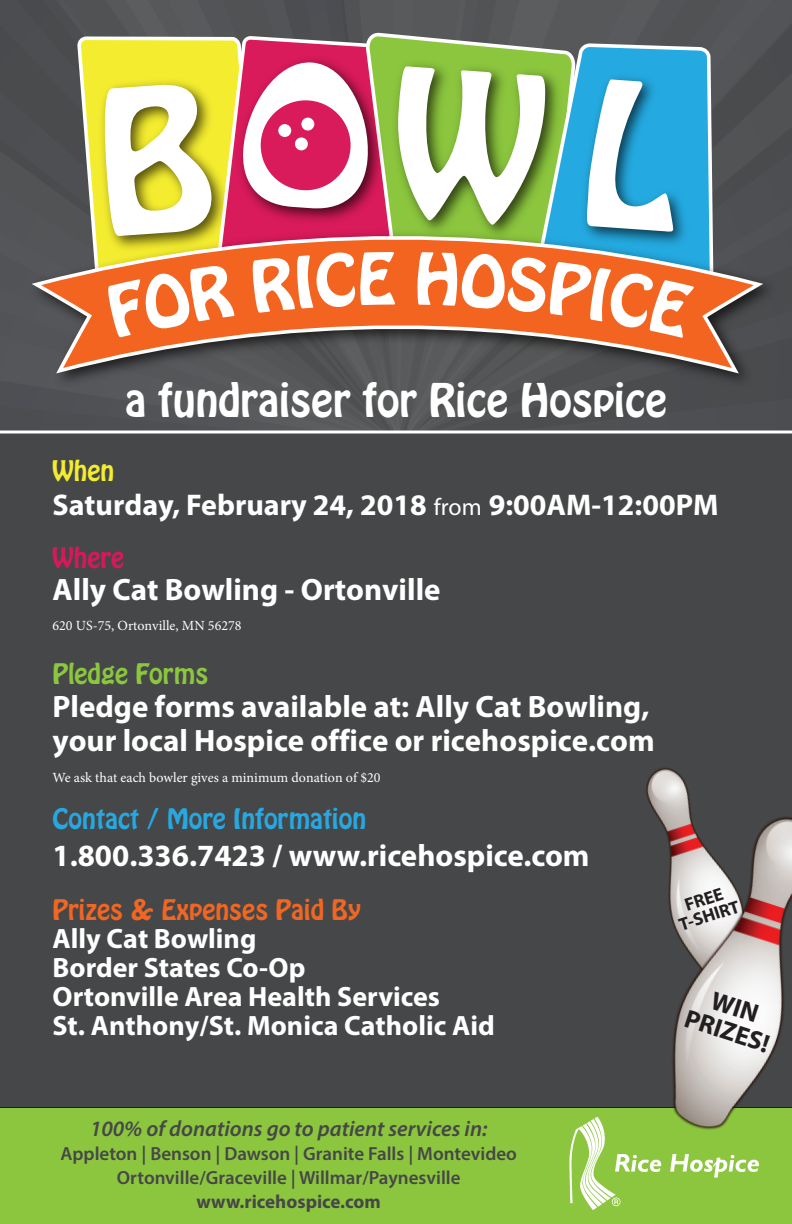
<style>
.page{position:relative;width:792px;height:1224px;background:#464748}
.page>*{position:absolute;margin:0;border:0;box-sizing:border-box;transform-origin:0 0}
.t1{font:41px "Hobo Std";color:#fff}
.t2{font:700 31px/34.7px "Myriad Pro";color:#fff}
.t3{font:700 30px "Myriad Pro";color:#fff}
.t4{font:700 28px/28.9px "Myriad Pro";color:#fff}
.t5{font:700 26px/25px "Myriad Pro";color:#231f20;text-align:center}
.t6{font:25px "Hobo Std";color:#27a8e0}
.t7{font:25px "Hobo Std";color:#f06623}
.t8{font:25px "Hobo Std";color:#8bc63e}
.t9{font:25px "Hobo Std";color:#d7195b}
.t10{font:25px "Hobo Std";color:#f3ec30}
.t11{font:italic 600 22px "Myriad Pro";color:#464748}
.t12{font:600 19px/24px "Myriad Pro";color:#464748;text-align:center}
.t13{font:700 19px "Myriad Pro";color:#464748}
.t14{font:700 18.1px/17.4px "Myriad Pro";color:#231f20;text-align:center}
.t15{font:14px "Minion Pro";color:#fff}
.s1{font-weight:400;font-size:24px}
</style>
<div class="page">
<div style="left:0;top:1107px;width:792px;height:117px;background:#8bc63e"></div>
<img style="left:563px;top:1112px;width:204px;height:102px">
<svg style="left:404px;top:0;width:388px;height:235px;fill:#535557"></svg>
<svg style="left:0;top:0;width:404px;height:252px;fill:#4e4f52"></svg>
<hr style="left:0;top:431px;width:792px;height:3px;background:#fff">
<img style="left:646px;top:767px;width:44px;height:34px">
<img style="left:644px;top:801px;width:148px;height:345px">
<svg style="left:75px;top:35px;width:187px;height:187px"></svg>
<svg style="left:363px;top:34px;width:211px;height:18px;background:#879477"></svg>
<svg style="left:535px;top:44px;width:180px;height:20px;background:#66abc7"></svg>
<img style="left:81px;top:64px;width:140px;height:158px">
<img style="left:221px;top:39px;width:216px;height:183px">
<img style="left:374px;top:52px;width:216px;height:6px">
<img style="left:683px;top:64px;width:93px;height:162px">
<svg style="left:27px;top:222px;width:741px;height:30px"></svg>
<svg style="left:0;top:252px;width:792px;height:179px"></svg>
<svg style="left:101px;top:79px;width:113px;height:161px;background:#9a941c"></svg>
<svg style="left:240px;top:58px;width:443px;height:175px;background:#6c6f61"></svg>
<h1 class="t1" style="left:125px;top:371px;width:543px">a fundraiser for Rice Hospice</h1>
<p class="t10" style="left:53px;top:454px;width:63px">When</p>
<p class="t3" style="left:53px;top:485px;width:668px">Saturday, February 24, 2018 <span class="s1">from</span> 9:00AM-12:00PM</p>
<p class="t9" style="left:53px;top:541px;width:73px">Where</p>
<p class="t2" style="left:53px;top:571px;width:390px">Ally Cat Bowling - Ortonville</p>
<p class="t15" style="left:53px;top:616px;width:191px">620 US-75, Ortonville, MN 56278</p>
<p class="t8" style="left:53px;top:656px;width:157px">Pledge Forms</p>
<p class="t2" style="left:53px;top:688px;width:604px">Pledge forms available at: Ally Cat Bowling, your local Hospice office or ricehospice.com</p>
<p class="t15" style="left:53px;top:769px;width:329px">We ask that each bowler gives a minimum donation of $20</p>
<p class="t6" style="left:53px;top:801px;width:315px">Contact / More Information</p>
<p class="t2" style="left:53px;top:837px;width:539px">1.800.336.7423 / www.ricehospice.com</p>
<p class="t7" style="left:53px;top:892px;width:310px">Prizes &amp; Expenses Paid By</p>
<p class="t4" style="left:53px;top:924px;width:444px">Ally Cat Bowling<br>Border States Co-Op<br>Ortonville Area Health Services<br>St. Anthony/St. Monica Catholic Aid</p>
<p class="t14" style="left:671px;top:900px;width:64px;rotate:-18deg">FREE<br>T-SHIRT</p>
<p class="t5" style="left:697px;top:981px;width:89px;rotate:18deg">WIN<br>PRIZES!</p>
<p class="t11" style="left:90px;top:1115px;width:399px">100% of donations go to patient services in:</p>
<p class="t12" style="left:60px;top:1141px;width:458px">Appleton | Benson | Dawson | Granite Falls | Montevideo<br>Ortonville/Graceville | Willmar/Paynesville</p>
<p class="t13" style="left:196px;top:1189px;width:186px">www.ricehospice.com</p>
</div>
